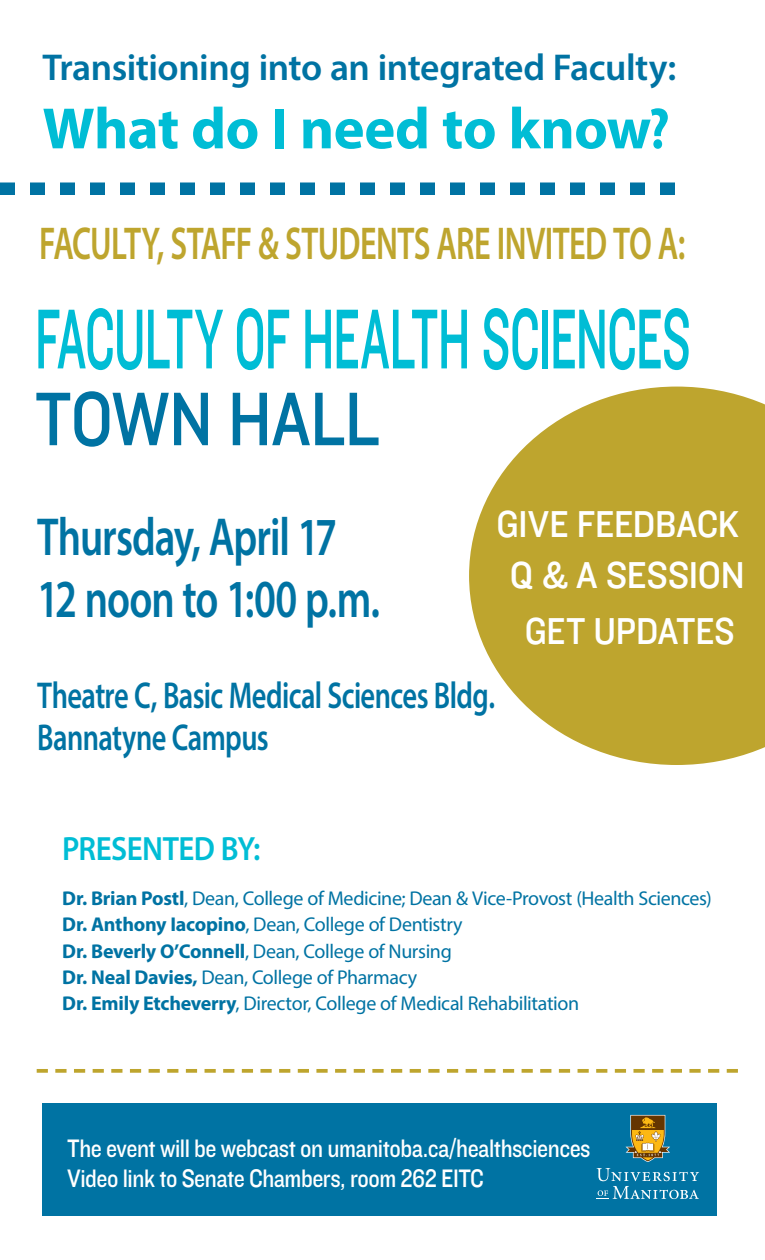
<style>
.page{position:relative;width:765px;height:1260px;background:#fff}
.page>*{position:absolute;margin:0;border:0;box-sizing:border-box;transform-origin:0 0}
.t1{font:88.12px "Knockout 31 Junior Middlewt";letter-spacing:-.025em;color:#00bdd5;scale:.57 1}
.t2{font:78.75px "Knockout 31 Junior Middlewt";letter-spacing:-.005em;color:#0073a3;scale:.86 1}
.t3{font:700 58.75px "Myriad Pro";letter-spacing:-.01em;color:#00bdd5}
.t4{font:600 53.75px/61.2px "Myriad Pro";letter-spacing:-.025em;color:#0073a3;scale:.76 1}
.t5{font:600 46.25px "Myriad Pro";letter-spacing:-.02em;color:#bea52e;scale:.7 1}
.t6{font:38.88px "Knockout 31 Junior Middlewt";letter-spacing:-.005em;color:#fff;scale:.93 1}
.t7{font:38.88px "Knockout 31 Junior Middlewt";letter-spacing:-.005em;color:#fff;scale:.92 1}
.t8{font:38.88px "Knockout 31 Junior Middlewt";letter-spacing:-.005em;color:#fff;scale:.96 1}
.t9{font:600 37.5px/42.5px "Myriad Pro";letter-spacing:-.02em;color:#0073a3;scale:.76 1}
.t10{font:600 37.5px "Myriad Pro";letter-spacing:-.02em;color:#0073a3}
.t11{font:600 33.75px "Myriad Pro";letter-spacing:-.02em;color:#00bdd5;scale:.92 1}
.t12{font:26.25px/30px "Knockout 31 Junior Middlewt";letter-spacing:-.02em;color:#fff;scale:.88 1}
.t13{font:20px/26.2px "Myriad Pro";letter-spacing:-.02em;color:#0073a3}
.s1{font-stretch:condensed}
.s2{font-weight:700}
</style>
<div class="page">
<svg style="left:37px;top:1069px;width:701px;height:4px"></svg>
<div style="left:42px;top:1103px;width:676px;height:112px;background:#0073a3"></div>
<svg style="left:469px;top:387px;width:296px;height:378px;fill:#bea52e"></svg>
<svg style="left:0;top:182px;width:675px;height:13px"></svg>
<svg style="left:597px;top:1168px;width:102px;height:31px"></svg>
<svg style="left:626px;top:1115px;width:44px;height:47px"></svg>
<p class="t10" style="left:42px;top:43px;width:635px">Transitioning into an integrated Faculty:</p>
<p class="t3" style="left:42px;top:90px;width:628px">What do I need to know<span class="s1">?</span></p>
<p class="t5" style="left:39px;top:214px;width:925px">FACULTY, STAFF &amp; STUDENTS ARE INVITED TO A:</p>
<p class="t1" style="left:35px;top:279px;width:1152px">FACULTY OF HEALTH SCIENCES</p>
<p class="t2" style="left:35px;top:365px;width:403px">TOWN HALL</p>
<p class="t4" style="left:37px;top:505px;width:453px">Thursday, April 17<br>12 noon to 1:00 p.m.</p>
<p class="t6" style="left:497px;top:497px;width:262px">GIVE FEEDBACK</p>
<p class="t8" style="left:510px;top:549px;width:246px">Q &amp; A SESSION</p>
<p class="t7" style="left:525px;top:604px;width:230px">GET UPDATES</p>
<p class="t9" style="left:37px;top:673px;width:604px">Theatre C, Basic Medical Sciences Bldg.<br>Bannatyne Campus</p>
<p class="t11" style="left:62px;top:827px;width:217px">PRESENTED BY:</p>
<p class="t13" style="left:62px;top:885px;width:651px"><span class="s2">Dr. Brian Postl</span>, Dean, College of Medicine; Dean &amp; Vice-Provost (Health Sciences)<br><span class="s2">Dr. Anthony Iacopino</span>, Dean, College of Dentistry<br><span class="s2">Dr. Beverly O’Connell</span>, Dean, College of Nursing<br><span class="s2">Dr. Neal Davies,</span> Dean, College of Pharmacy<br><span class="s2">Dr. Emily Etcheverry</span>, Director, College of Medical Rehabilitation</p>
<p class="t12" style="left:67px;top:1132px;width:596px">The event will be webcast on umanitoba.ca/healthsciences<br>Video link to Senate Chambers, room 262 EITC</p>
</div>
